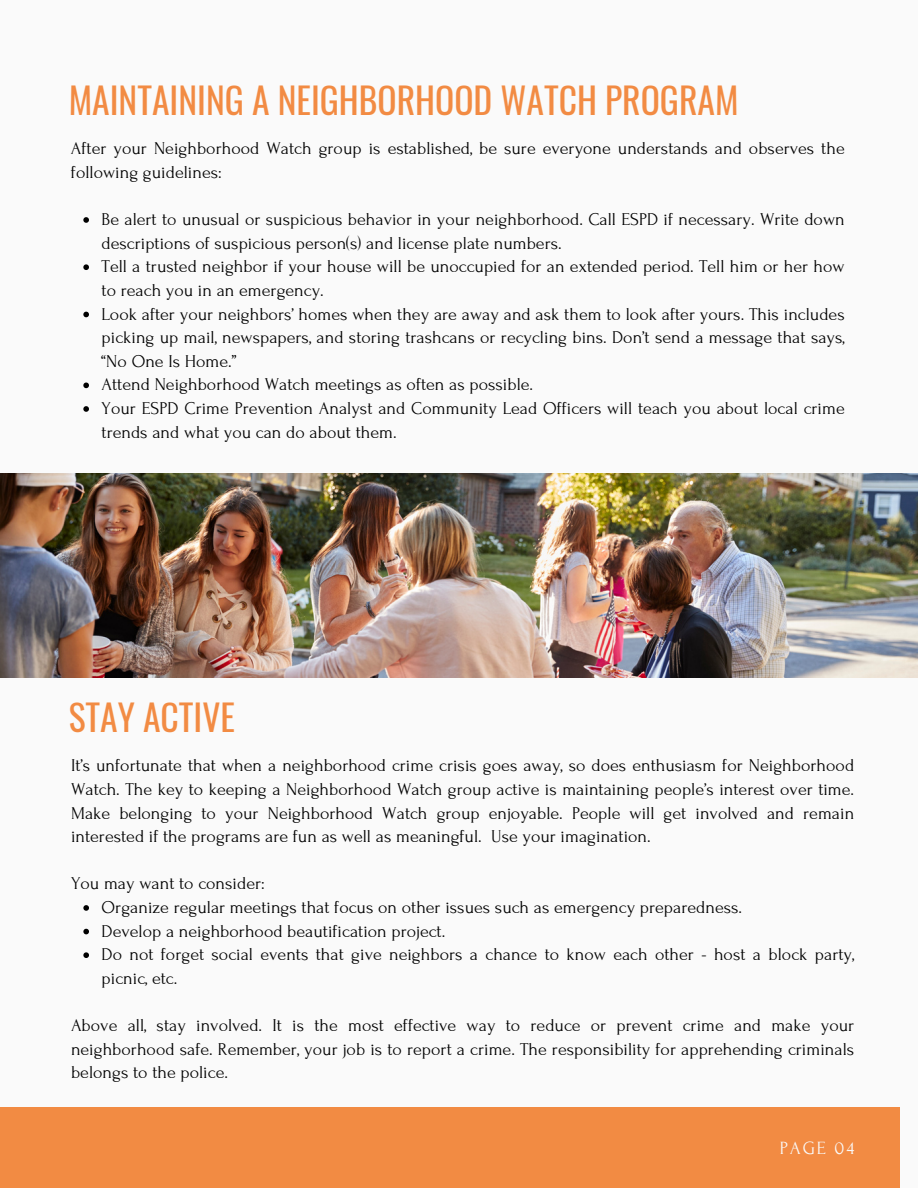
<style>
.page{position:relative;width:918px;height:1188px;background:#fafafa}
.page>*{position:absolute;margin:0;border:0;box-sizing:border-box;transform-origin:0 0}
.t1{font:35.7px "Oswald";color:#f28b43}
.t2{font:18.6px "Forum";letter-spacing:.1em;color:#fafafa}
.t3{font:18px/23.7px "Forum";color:#000}
</style>
<div class="page">
<div style="left:0;top:1107px;width:900px;height:81px;background:#f28b43"></div>
<svg style="left:83px;top:217px;width:6px;height:6px"></svg>
<svg style="left:83px;top:264px;width:6px;height:6px"></svg>
<svg style="left:83px;top:312px;width:6px;height:5px"></svg>
<svg style="left:83px;top:383px;width:6px;height:5px"></svg>
<svg style="left:83px;top:406px;width:6px;height:6px"></svg>
<svg style="left:83px;top:905px;width:6px;height:6px"></svg>
<svg style="left:83px;top:929px;width:6px;height:5px"></svg>
<svg style="left:83px;top:952px;width:6px;height:6px"></svg>
<img style="left:0;top:473px;width:918px;height:205px">
<p class="t1" style="left:69px;top:73px;width:671px">MAINTAINING A NEIGHBORHOOD WATCH PROGRAM</p>
<p class="t3" style="left:71px;top:137px;width:775px">After your Neighborhood Watch group is established, be sure everyone understands and observes the following guidelines:</p>
<p class="t3" style="left:102px;top:208px;width:745px">Be alert to unusual or suspicious behavior in your neighborhood. Call ESPD if necessary. Write down descriptions of suspicious person(s) and license plate numbers.</p>
<p class="t3" style="left:102px;top:255px;width:745px">Tell a trusted neighbor if your house will be unoccupied for an extended period. Tell him or her how to reach you in an emergency.</p>
<p class="t3" style="left:102px;top:302px;width:745px;text-align:justify">Look after your neighbors’ homes when they are away and ask them to look after yours. This includes picking up mail, newspapers, and storing trashcans or recycling bins. Don’t send a message that says, “No One Is Home.”</p>
<p class="t3" style="left:102px;top:373px;width:433px">Attend Neighborhood Watch meetings as often as possible.</p>
<p class="t3" style="left:102px;top:397px;width:745px">Your ESPD Crime Prevention Analyst and Community Lead Officers will teach you about local crime trends and what you can do about them.</p>
<p class="t1" style="left:69px;top:690px;width:168px">STAY ACTIVE</p>
<p class="t3" style="left:71px;top:754px;width:785px;text-align:justify">It’s unfortunate that when a neighborhood crime crisis goes away, so does enthusiasm for Neighborhood Watch. The key to keeping a Neighborhood Watch group active is maintaining people’s interest over time.<br>Make belonging to your Neighborhood Watch group enjoyable. People will get involved and remain interested if the programs are fun as well as meaningful. Use your imagination.</p>
<p class="t3" style="left:71px;top:872px;width:195px">You may want to consider:</p>
<p class="t3" style="left:102px;top:896px;width:642px">Organize regular meetings that focus on other issues such as emergency preparedness.</p>
<p class="t3" style="left:102px;top:919px;width:345px">Develop a neighborhood beautification project.</p>
<p class="t3" style="left:102px;top:943px;width:754px">Do not forget social events that give neighbors a chance to know each other - host a block party, picnic, etc.</p>
<p class="t3" style="left:71px;top:1014px;width:785px;text-align:justify">Above all, stay involved. It is the most effective way to reduce or prevent crime and make your neighborhood safe. Remember, your job is to report a crime. The responsibility for apprehending criminals belongs to the police.</p>
<p class="t2" style="left:780px;top:1138px;width:76px">PAGE 04</p>
</div>
